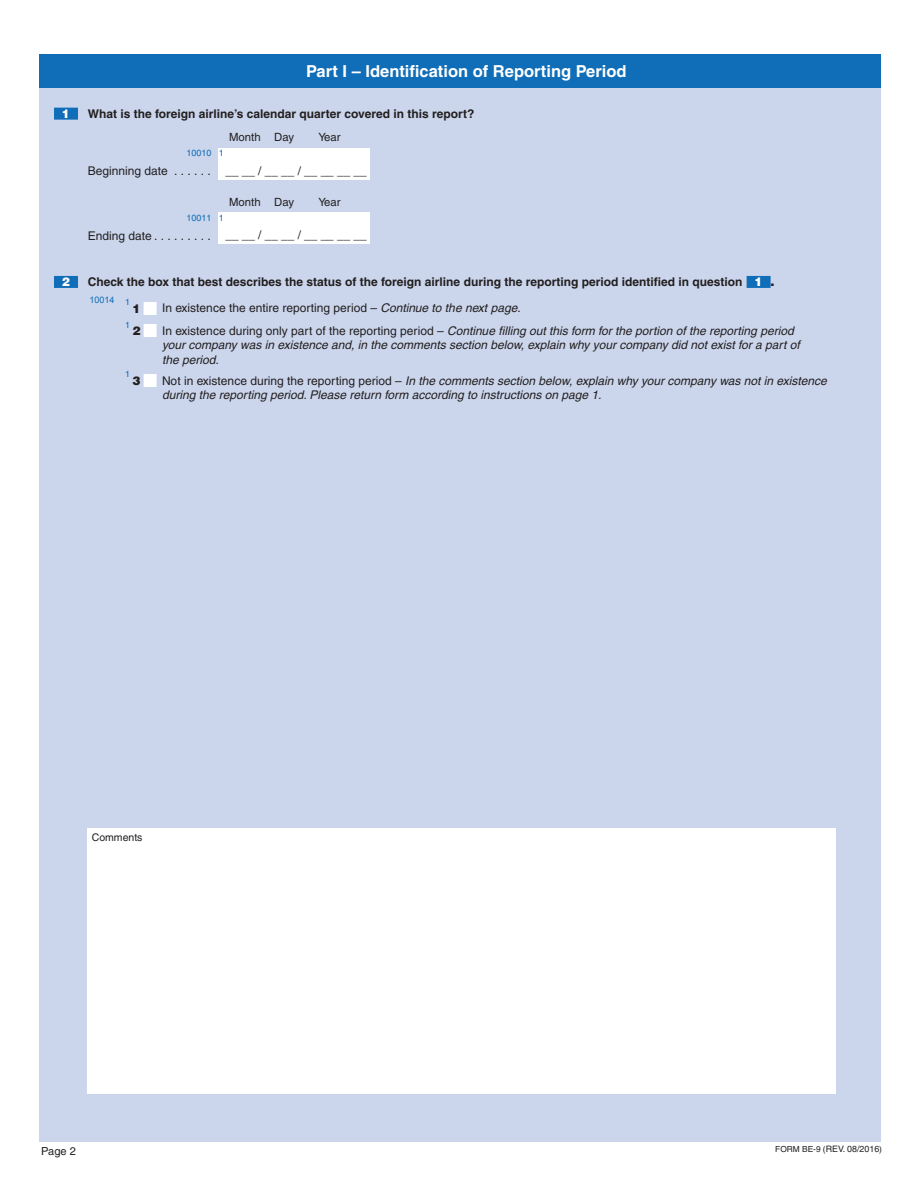
<style>
.page{position:relative;width:918px;height:1188px;background:#fff}
.page>*{position:absolute;margin:0;border:0;box-sizing:border-box;transform-origin:0 0}
.t1{font:700 16.5px "Helvetica";color:#fff}
.t2{font:italic 12px/14.4px "Helvetica";color:#231f20}
.t3{font:700 12px/26.2px "Helvetica";color:#231f20}
.t4{font:12px "Helvetica";color:#231f20}
.t5{font:900 12px "Helvetica";color:#fff}
.t6{font:11.85px "Helvetica";color:#231f20}
.t7{font:11.4px "Helvetica";color:#231f20}
.t8{font:11.1px "Helvetica";color:#231f20}
.t9{font:10.5px "Helvetica";color:#231f20}
.t10{font:9px "Helvetica";color:#106db7}
.t11{font:9px "Arial";color:#106db7}
.t12{font:8.85px "Helvetica";color:#231f20}
.t13{font:8.85px "Helvetica";color:#106db7}
.s1{font-weight:900;color:#fff}
.s2{font-weight:900}
.s3{color:#fff}
.s4{font-weight:400}
.s5{font-weight:400;font-style:italic}
.s6{font-weight:900;font-style:normal}
.s7{font-style:normal}
.s8{font-size:8.4px}
</style>
<div class="page">
<div style="left:39px;top:74px;width:841px;height:1068px;background:#cbd6ec"></div>
<div style="left:39px;top:54px;width:841px;height:33px;background:#106db7"></div>
<div style="left:218px;top:148px;width:151px;height:32px;background:#fff"></div>
<div style="left:218px;top:213px;width:151px;height:31px;background:#fff"></div>
<div style="left:54px;top:108px;width:24px;height:12px;background:#106db7"></div>
<div style="left:54px;top:276px;width:24px;height:12px;background:#106db7"></div>
<div style="left:747px;top:276px;width:24px;height:12px;background:#106db7"></div>
<div style="left:87px;top:828px;width:749px;height:266px;background:#fff"></div>
<h1 class="t1" style="left:306px;top:61px;width:322px">Part I – Identification of Reporting Period</h1>
<p class="t5" style="left:62px;top:106px;width:10px">1</p>
<p class="t3" style="left:88px;top:100px;width:388px">What is the foreign airline’s calendar quarter covered in this report?</p>
<p class="t7" style="left:229px;top:131px;width:33px">Month</p>
<p class="t7" style="left:274px;top:131px;width:21px">Day</p>
<p class="t7" style="left:318px;top:131px;width:24px">Year</p>
<p class="t10" style="left:187px;top:148px;width:27px">10010</p>
<p class="t10" style="left:219px;top:148px;width:7px">1</p>
<p class="t4" style="left:88px;top:164px;width:88px">Beginning date .......</p>
<p class="t6" style="left:225px;top:164px;width:143px">__ __ / __ __ / __ __ __ __</p>
<p class="t7" style="left:229px;top:195px;width:33px">Month</p>
<p class="t7" style="left:274px;top:195px;width:21px">Day</p>
<p class="t7" style="left:318px;top:195px;width:24px">Year</p>
<p class="t10" style="left:187px;top:212px;width:27px">10011</p>
<p class="t10" style="left:219px;top:212px;width:7px">1</p>
<p class="t4" style="left:88px;top:228px;width:69px">Ending date..........</p>
<p class="t6" style="left:225px;top:228px;width:143px">__ __ / __ __ / __ __ __ __</p>
<p class="t5" style="left:62px;top:274px;width:10px">2</p>
<p class="t3" style="left:133px;top:269px;width:644px;text-indent:-45px">Check the box that best describes the status of the foreign airline during the reporting period identified in question <span class="s1">1</span> <span class="s2">.<br>1</span> <span class="s3">■</span> <span class="s4">In existence the entire reporting period –</span> <span class="s5">Continue to the next page</span><span class="s4">.</span></p>
<p class="t2" style="left:162px;top:324px;width:639px;text-indent:-29px"><span class="s6">2</span> <span class="s3">■</span> <span class="s7">In existence during only part of the reporting period –</span> Continue filling out this form for the portion of the reporting period your company was in existence and, in the comments section below, explain why your company did not exist for a part of the period.</p>
<p class="t2" style="left:162px;top:374px;width:666px;text-indent:-29px"><span class="s6">3</span> <span class="s3">■</span> <span class="s7">Not in existence during the reporting period –</span> In the comments section below, explain why your company was not in existence during the reporting period. Please return form according to instructions on page 1.</p>
<p class="t11" style="left:89px;top:294px;width:42px">10014 <sub>1</sub></p>
<p class="t13" style="left:125px;top:319px;width:6px">1</p>
<p class="t13" style="left:125px;top:369px;width:6px">1</p>
<p class="t9" style="left:92px;top:832px;width:52px">Comments</p>
<p class="t8" style="left:41px;top:1145px;width:36px">Page 2</p>
<p class="t12" style="left:775px;top:1143px;width:108px"><span class="s8">FORM BE-9 (</span>REV. 08/2016<span class="s8">)</span></p>
</div>
